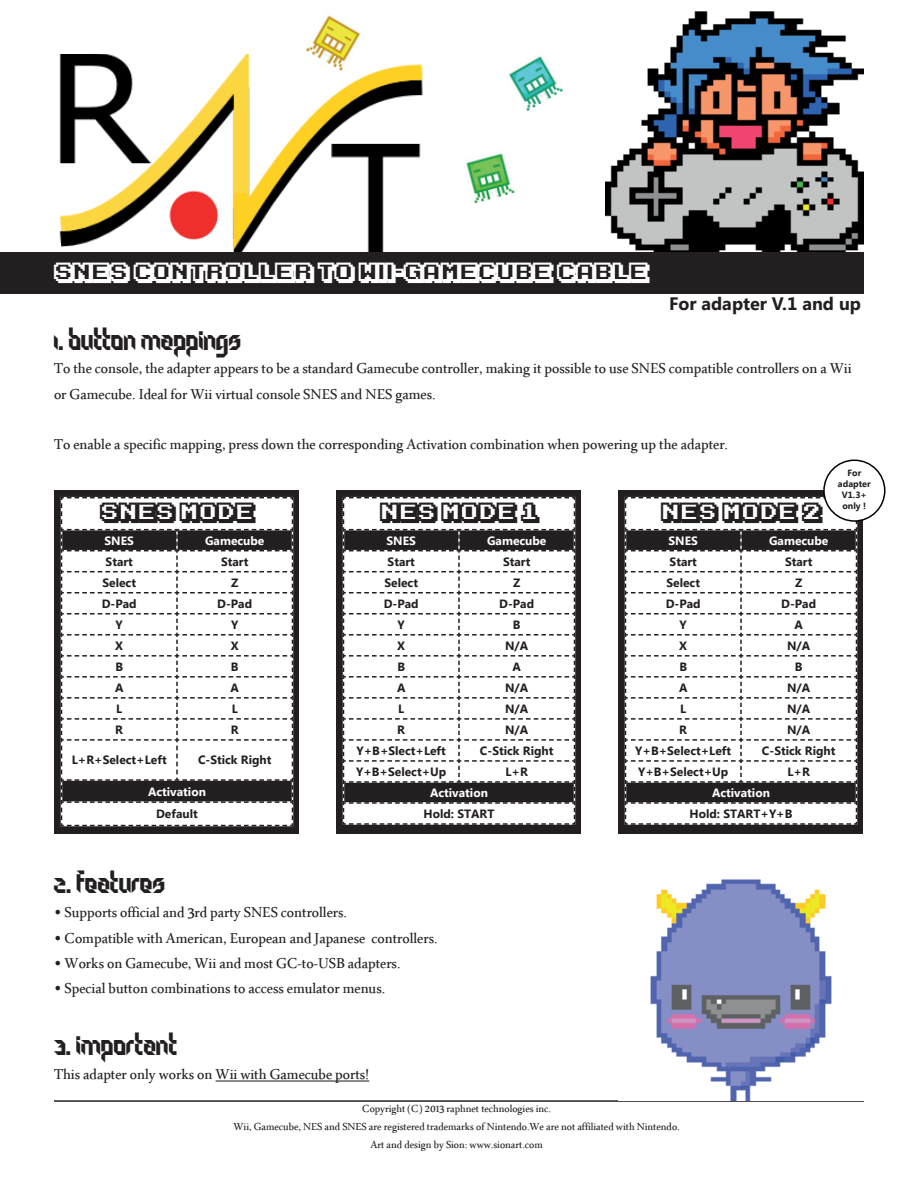
<style>
.page{position:relative;width:918px;height:1188px;background:#fff}
.page>*{position:absolute;margin:0;border:0;box-sizing:border-box;transform-origin:0 0}
.t1{font:30px "Particulator";color:#231f20}
.t2{font:21px/25.2px "Microsoft Uighur";color:#231f20}
.t3{font:21px "Karmatic Arcade";color:#fff}
.t4{font:21px "Karmatic Arcade";color:#231f20}
.t5{font:700 18px "Gisha";color:#231f20}
.t6{font:15px/18px "Microsoft Uighur";color:#231f20;text-align:center}
.t7{font:700 12px "Microsoft New Tai Lue";color:#231f20}
.t8{font:700 12px "Microsoft New Tai Lue";color:#fff}
.t9{font:700 9px/10.8px "Microsoft New Tai Lue";color:#231f20;text-align:center}
</style>
<div class="page">
<img style="left:606px;top:11px;width:258px;height:241px">
<div style="left:0;top:252px;width:864px;height:42px;background:#231f20"></div>
<img style="left:59px;top:54px;width:364px;height:198px">
<img style="left:466px;top:153px;width:49px;height:51px">
<img style="left:304px;top:15px;width:62px;height:57px">
<img style="left:508px;top:56px;width:55px;height:55px">
<hr style="left:54px;top:1100px;width:810px;height:2px;background:#231f20">
<hr style="left:216px;top:1080px;width:153px;height:2px;background:#231f20">
<div style="left:55px;top:490px;width:244px;height:344px;background:#231f20"></div>
<div style="left:337px;top:490px;width:244px;height:344px;background:#231f20"></div>
<div style="left:619px;top:490px;width:244px;height:344px;background:#231f20"></div>
<svg style="left:60px;top:496px;width:798px;height:331px"></svg>
<img style="left:650px;top:879px;width:182px;height:221px">
<div style="left:824px;top:460px;width:61px;height:61px;background:#fff;border-radius:50%"></div>
<div style="left:823px;top:459px;width:63px;height:63px;border:2px solid #000;border-radius:50%"></div>
<p class="t3" style="left:54px;top:262px;width:595px">SNES CONTROLLER TO WII-GAMECUBE CABLE</p>
<p class="t5" style="left:669px;top:293px;width:194px">For adapter V.1 and up</p>
<h1 class="t1" style="left:54px;top:324px;width:189px">1. Button mappings</h1>
<p class="t2" style="left:54px;top:353px;width:799px">To the console, the adapter appears to be a standard Gamecube controller, making it possible to use SNES compatible controllers on a Wii or Gamecube. Ideal for Wii virtual console SNES and NES games.</p>
<p class="t2" style="left:54px;top:429px;width:676px">To enable a specific mapping, press down the corresponding Activation combination when powering up the adapter.</p>
<p class="t4" style="left:100px;top:503px;width:155px">SNES MODE</p>
<p class="t8" style="left:105px;top:534px;width:31px">SNES</p>
<p class="t8" style="left:205px;top:534px;width:61px">Gamecube</p>
<p class="t7" style="left:106px;top:555px;width:29px">Start</p>
<p class="t7" style="left:221px;top:555px;width:29px">Start</p>
<p class="t7" style="left:102px;top:576px;width:35px">Select</p>
<p class="t7" style="left:231px;top:576px;width:9px">Z</p>
<p class="t7" style="left:102px;top:597px;width:36px">D-Pad</p>
<p class="t7" style="left:217px;top:597px;width:36px">D-Pad</p>
<p class="t7" style="left:116px;top:618px;width:9px">Y</p>
<p class="t7" style="left:231px;top:618px;width:9px">Y</p>
<p class="t7" style="left:115px;top:639px;width:9px">X</p>
<p class="t7" style="left:231px;top:639px;width:9px">X</p>
<p class="t7" style="left:115px;top:660px;width:9px">B</p>
<p class="t7" style="left:231px;top:660px;width:9px">B</p>
<p class="t7" style="left:115px;top:681px;width:10px">A</p>
<p class="t7" style="left:231px;top:681px;width:10px">A</p>
<p class="t7" style="left:116px;top:702px;width:8px">L</p>
<p class="t7" style="left:232px;top:702px;width:8px">L</p>
<p class="t7" style="left:115px;top:723px;width:9px">R</p>
<p class="t7" style="left:231px;top:723px;width:9px">R</p>
<p class="t7" style="left:72px;top:753px;width:96px">L+R+Select+Left</p>
<p class="t7" style="left:198px;top:753px;width:75px">C-Stick Right</p>
<p class="t8" style="left:148px;top:785px;width:59px">Activation</p>
<p class="t7" style="left:156px;top:807px;width:43px">Default</p>
<p class="t4" style="left:380px;top:503px;width:159px">NES MODE 1</p>
<p class="t8" style="left:387px;top:534px;width:31px">SNES</p>
<p class="t8" style="left:487px;top:534px;width:61px">Gamecube</p>
<p class="t7" style="left:388px;top:555px;width:29px">Start</p>
<p class="t7" style="left:503px;top:555px;width:29px">Start</p>
<p class="t7" style="left:384px;top:576px;width:35px">Select</p>
<p class="t7" style="left:513px;top:576px;width:9px">Z</p>
<p class="t7" style="left:384px;top:597px;width:36px">D-Pad</p>
<p class="t7" style="left:499px;top:597px;width:36px">D-Pad</p>
<p class="t7" style="left:398px;top:618px;width:9px">Y</p>
<p class="t7" style="left:513px;top:618px;width:9px">B</p>
<p class="t7" style="left:397px;top:639px;width:9px">X</p>
<p class="t7" style="left:505px;top:639px;width:25px">N/A</p>
<p class="t7" style="left:397px;top:660px;width:9px">B</p>
<p class="t7" style="left:513px;top:660px;width:10px">A</p>
<p class="t7" style="left:397px;top:681px;width:10px">A</p>
<p class="t7" style="left:505px;top:681px;width:25px">N/A</p>
<p class="t7" style="left:398px;top:702px;width:8px">L</p>
<p class="t7" style="left:505px;top:702px;width:25px">N/A</p>
<p class="t7" style="left:397px;top:723px;width:9px">R</p>
<p class="t7" style="left:505px;top:723px;width:25px">N/A</p>
<p class="t7" style="left:357px;top:744px;width:91px">Y+B+Slect+Left</p>
<p class="t7" style="left:480px;top:744px;width:75px">C-Stick Right</p>
<p class="t7" style="left:356px;top:765px;width:92px">Y+B+Select+Up</p>
<p class="t7" style="left:506px;top:765px;width:24px">L+R</p>
<p class="t8" style="left:430px;top:786px;width:59px">Activation</p>
<p class="t7" style="left:424px;top:807px;width:72px">Hold: START</p>
<h1 class="t1" style="left:54px;top:867px;width:113px">2. Features</h1>
<p class="t2" style="left:54px;top:898px;width:295px">• Supports official and 3rd party SNES controllers.</p>
<p class="t2" style="left:54px;top:923px;width:385px">• Compatible with American, European and Japanese controllers.</p>
<p class="t2" style="left:54px;top:948px;width:348px">• Works on Gamecube, Wii and most GC-to-USB adapters.</p>
<p class="t2" style="left:54px;top:973px;width:333px">• Special button combinations to access emulator menus.</p>
<h1 class="t1" style="left:54px;top:1028px;width:125px">3. Important</h1>
<p class="t2" style="left:54px;top:1060px;width:317px">This adapter only works on Wii with Gamecube ports!</p>
<p class="t9" style="left:838px;top:469px;width:34px">For adapter<br>V1.3+ only !</p>
<p class="t4" style="left:661px;top:503px;width:161px">NES MODE 2</p>
<p class="t8" style="left:669px;top:534px;width:31px">SNES</p>
<p class="t8" style="left:769px;top:534px;width:61px">Gamecube</p>
<p class="t7" style="left:670px;top:555px;width:29px">Start</p>
<p class="t7" style="left:785px;top:555px;width:29px">Start</p>
<p class="t7" style="left:666px;top:576px;width:35px">Select</p>
<p class="t7" style="left:795px;top:576px;width:9px">Z</p>
<p class="t7" style="left:666px;top:597px;width:36px">D-Pad</p>
<p class="t7" style="left:781px;top:597px;width:36px">D-Pad</p>
<p class="t7" style="left:680px;top:618px;width:9px">Y</p>
<p class="t7" style="left:795px;top:618px;width:10px">A</p>
<p class="t7" style="left:679px;top:639px;width:9px">X</p>
<p class="t7" style="left:787px;top:639px;width:25px">N/A</p>
<p class="t7" style="left:679px;top:660px;width:9px">B</p>
<p class="t7" style="left:795px;top:660px;width:9px">B</p>
<p class="t7" style="left:679px;top:681px;width:10px">A</p>
<p class="t7" style="left:787px;top:681px;width:25px">N/A</p>
<p class="t7" style="left:680px;top:702px;width:8px">L</p>
<p class="t7" style="left:787px;top:702px;width:25px">N/A</p>
<p class="t7" style="left:679px;top:723px;width:9px">R</p>
<p class="t7" style="left:787px;top:723px;width:25px">N/A</p>
<p class="t7" style="left:635px;top:744px;width:97px">Y+B+Select+Left</p>
<p class="t7" style="left:762px;top:744px;width:75px">C-Stick Right</p>
<p class="t7" style="left:638px;top:765px;width:92px">Y+B+Select+Up</p>
<p class="t7" style="left:788px;top:765px;width:24px">L+R</p>
<p class="t8" style="left:712px;top:786px;width:59px">Activation</p>
<p class="t7" style="left:690px;top:807px;width:104px">Hold: START+Y+B</p>
<p class="t6" style="left:234px;top:1098px;width:448px">Copyright (C) 2013 raphnet technologies inc.<br>Wii, Gamecube, NES and SNES are registered trademarks of Nintendo.We are not affiliated with Nintendo.<br>Art and design by Sion: www.sionart.com</p>
</div>
